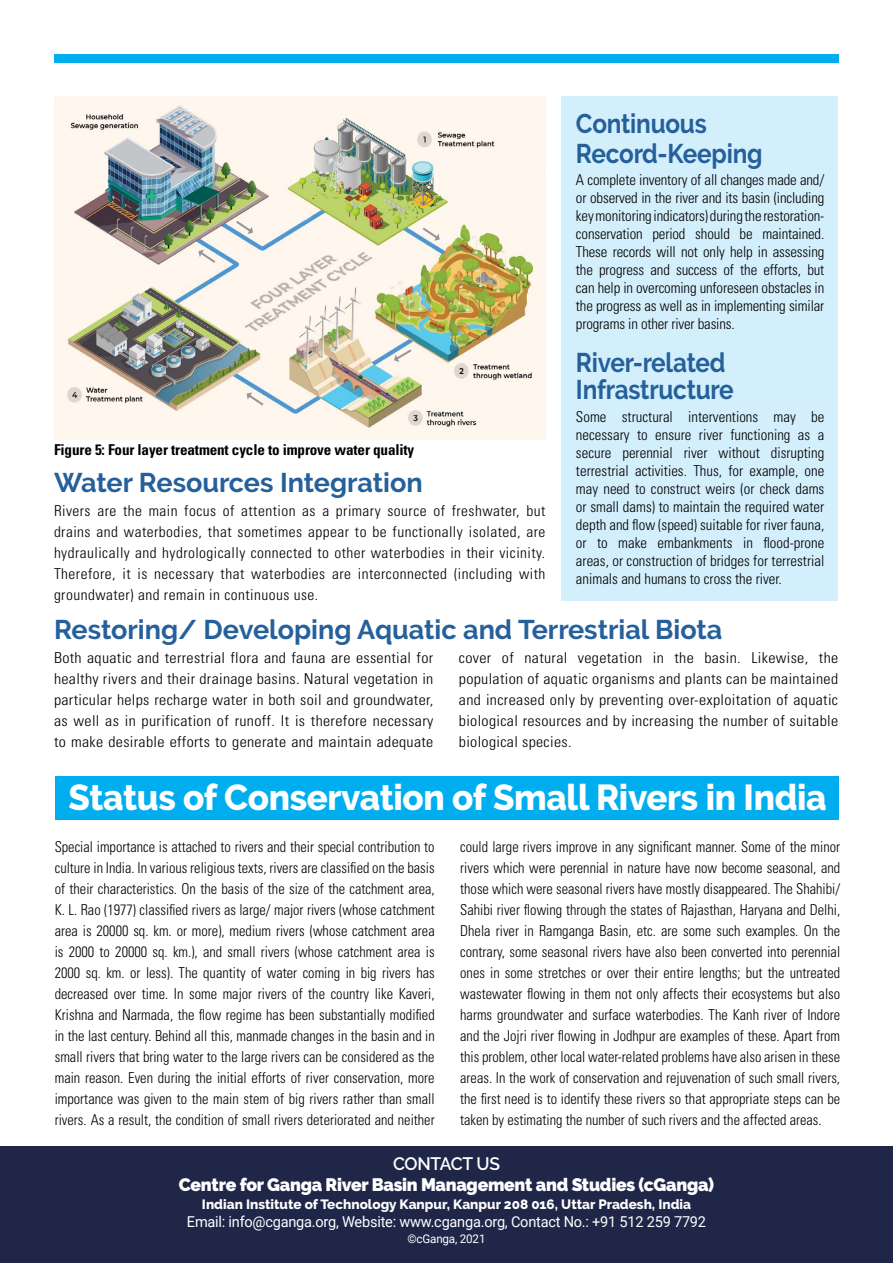
<style>
.page{position:relative;width:893px;height:1263px;background:#fff}
.page>*{position:absolute;margin:0;border:0;box-sizing:border-box;transform-origin:0 0}
.t1{font:800 36px "Raleway";letter-spacing:-.01em;color:#fff}
.t2{font:700 27px "Raleway";letter-spacing:-.01em;color:#25609b}
.t3{font:700 27px/30px "Raleway";letter-spacing:-.01em;color:#25609b;scale:.9 1}
.t4{font:900 18px "Raleway";letter-spacing:-.015em;color:#fff}
.t5{font:600 18px "Raleway";letter-spacing:-.02em;color:#fff}
.t6{font:300 condensed 15px/21px "Univers LT Std";color:#000;text-align:justify;scale:.96 1}
.t7{font:300 condensed 15px/18px "Univers LT Std";color:#000;text-align:justify}
.t8{font:300 condensed 15px/21px "Univers LT Std";color:#000;text-align:justify;scale:1.07 1}
.t9{font:15px "Roboto";letter-spacing:-.015em;color:#fff}
.t10{font:700 condensed 15px "Univers LT Std";letter-spacing:-.01em;color:#000}
.t11{font:800 13.5px "Raleway";color:#fff}
.t12{font:12px "Roboto";letter-spacing:-.015em;color:#fff}
</style>
<div class="page">
<div style="left:55px;top:776px;width:783px;height:44px;background:#00aeef"></div>
<div style="left:54px;top:54px;width:785px;height:9px;background:#00aeef"></div>
<div style="left:0;top:1146px;width:893px;height:117px;background:#1f2648"></div>
<div style="left:562px;top:96px;width:276px;height:504px;background:#d4effc"></div>
<img style="left:54px;top:96px;width:491px;height:343px">
<svg style="left:234px;top:219px;width:19px;height:15px"></svg>
<svg style="left:421px;top:226px;width:19px;height:15px"></svg>
<svg style="left:394px;top:347px;width:20px;height:15px"></svg>
<svg style="left:246px;top:392px;width:20px;height:16px"></svg>
<svg style="left:198px;top:250px;width:20px;height:15px"></svg>
<h2 class="t3" style="left:576px;top:108px;width:209px">Continuous<br>Record-Keeping</h2>
<p class="t7" style="left:576px;top:170px;width:250px">A complete inventory of all changes made and/ or observed in the river and its basin (including key monitoring indicators) during the restoration&shy;conservation period should be maintained.<br>These records will not only help in assessing the progress and success of the efforts, but can help in overcoming unforeseen obstacles in the progress as well as in implementing similar programs in other river basins.</p>
<h2 class="t3" style="left:576px;top:349px;width:177px;line-height:27px">River-related<br>Infrastructure</h2>
<p class="t7" style="left:576px;top:408px;width:250px">Some structural interventions may be necessary to ensure river functioning as a secure perennial river without disrupting terrestrial activities. Thus, for example, one may need to construct weirs (or check dams or small dams) to maintain the required water depth and flow (speed) suitable for river fauna, or to make embankments in flood-prone areas, or construction of bridges for terrestrial animals and humans to cross the river.</p>
<p class="t10" style="left:54px;top:441px;width:362px">Figure 5: Four layer treatment cycle to improve water quality</p>
<h2 class="t2" style="left:54px;top:467px;width:370px">Water Resources Integration</h2>
<p class="t7" style="left:54px;top:500px;width:493px;line-height:21px">Rivers are the main focus of attention as a primary source of freshwater, but drains and waterbodies, that sometimes appear to be functionally isolated, are hydraulically and hydrologically connected to other waterbodies in their vicinity.<br>Therefore, it is necessary that waterbodies are interconnected (including with groundwater) and remain in continuous use.</p>
<h2 class="t2" style="left:54px;top:614px;width:670px">Restoring/ Developing Aquatic and Terrestrial Biota</h2>
<p class="t8" style="left:54px;top:647px;width:356px">Both aquatic and terrestrial flora and fauna are essential for healthy rivers and their drainage basins. Natural vegetation in particular helps recharge water in both soil and groundwater, as well as in purification of runoff. It is therefore necessary to make desirable efforts to generate and maintain adequate</p>
<p class="t8" style="left:459px;top:647px;width:356px">cover of natural vegetation in the basin. Likewise, the population of aquatic organisms and plants can be maintained and increased only by preventing over-exploitation of aquatic biological resources and by increasing the number of suitable biological species.</p>
<h1 class="t1" style="left:69px;top:777px;width:760px">Status of Conservation of Small Rivers in India</h1>
<p class="t6" style="left:55px;top:836px;width:397px">Special importance is attached to rivers and their special contribution to culture in India. In various religious texts, rivers are classified on the basis of their characteristics. On the basis of the size of the catchment area, K. L. Rao (1977) classified rivers as large/ major rivers (whose catchment area is 20000 sq. km. or more), medium rivers (whose catchment area is 2000 to 20000 sq. km.), and small rivers (whose catchment area is 2000 sq. km. or less). The quantity of water coming in big rivers has decreased over time. In some major rivers of the country like Kaveri, Krishna and Narmada, the flow regime has been substantially modified in the last century. Behind all this, manmade changes in the basin and in small rivers that bring water to the large rivers can be considered as the main reason. Even during the initial efforts of river conservation, more importance was given to the main stem of big rivers rather than small rivers. As a result, the condition of small rivers deteriorated and neither</p>
<p class="t6" style="left:460px;top:836px;width:397px">could large rivers improve in any significant manner. Some of the minor rivers which were perennial in nature have now become seasonal, and those which were seasonal rivers have mostly disappeared. The Shahibi/ Sahibi river flowing through the states of Rajasthan, Haryana and Delhi, Dhela river in Ramganga Basin, etc. are some such examples. On the contrary, some seasonal rivers have also been converted into perennial ones in some stretches or over their entire lengths; but the untreated wastewater flowing in them not only affects their ecosystems but also harms groundwater and surface waterbodies. The Kanh river of Indore and the Jojri river flowing in Jodhpur are examples of these. Apart from this problem, other local water-related problems have also arisen in these areas. In the work of conservation and rejuvenation of such small rivers, the first need is to identify these rivers so that appropriate steps can be taken by estimating the number of such rivers and the affected areas.</p>
<p class="t5" style="left:393px;top:1153px;width:109px">CONTACT US</p>
<p class="t4" style="left:179px;top:1174px;width:537px">Centre for Ganga River Basin Management and Studies (cGanga)</p>
<p class="t11" style="left:202px;top:1196px;width:491px">Indian Institute of Technology Kanpur, Kanpur 208 016, Uttar Pradesh, India</p>
<p class="t9" style="left:187px;top:1211px;width:521px">Email: info@cganga.org, Website: www.cganga.org, Contact No.: +91 512 259 7792</p>
<p class="t12" style="left:407px;top:1230px;width:80px">©cGanga, 2021</p>
</div>
